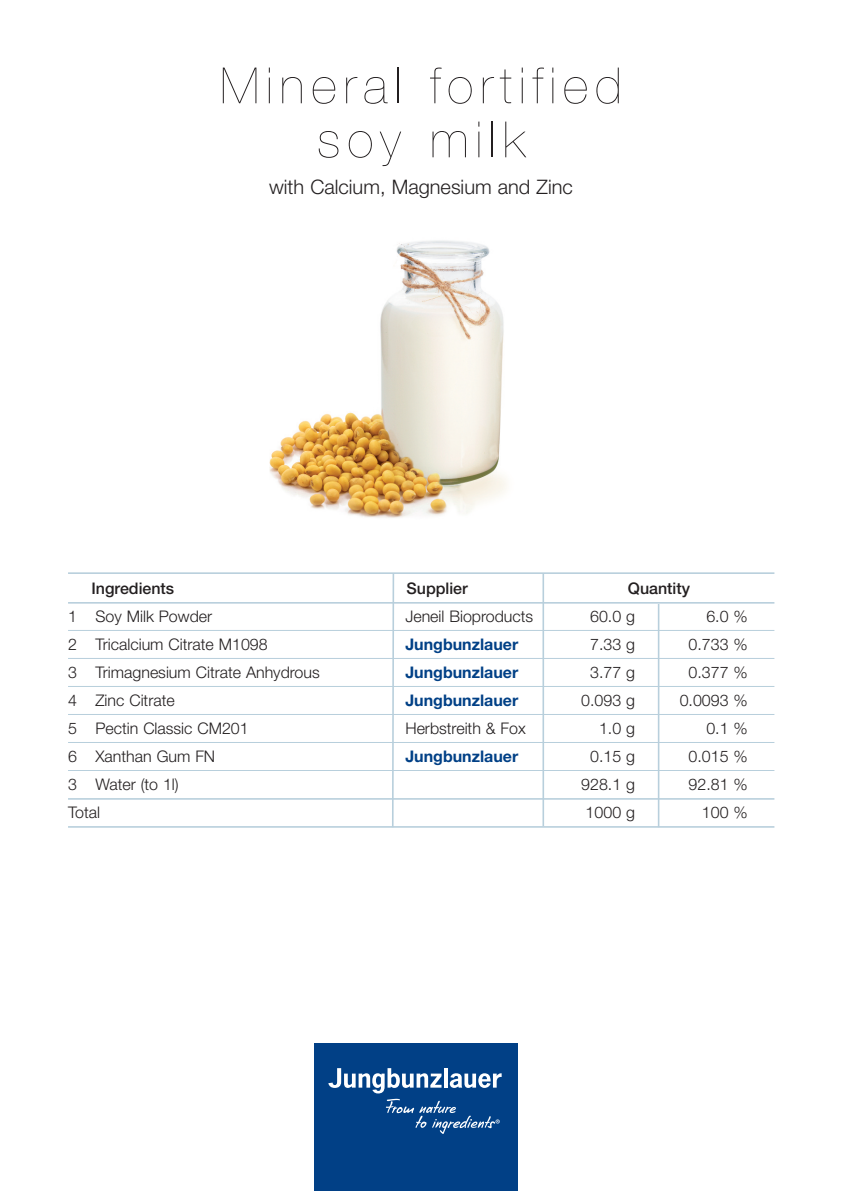
<style>
.page{position:relative;width:842px;height:1191px;background:#fff}
.page>*{position:absolute;margin:0;border:0;box-sizing:border-box;transform-origin:0 0}
.t1{font:200 50px/54px "Helvetica Neue";letter-spacing:.14em;color:#231f20;text-align:center}
.t2{font:300 20px "Helvetica Neue";color:#231f20}
.t3{font:300 16px "Helvetica Neue";color:#231f20}
.t4{font:700 16px "Helvetica Neue";color:#014086}
.t5{font:500 16px "Helvetica Neue";color:#231f20}
</style>
<div class="page">
<div style="left:314px;top:1043px;width:203px;height:148px;background:#014086"></div>
<svg style="left:328px;top:1068px;width:174px;height:66px"></svg>
<hr style="left:68px;top:572px;width:706px;height:2px;background:#b8cfdc">
<hr style="left:68px;top:602px;width:706px;height:1px;background:#b8cfdc">
<hr style="left:68px;top:630px;width:706px;height:1px;background:#b8cfdc">
<hr style="left:68px;top:658px;width:706px;height:1px;background:#b8cfdc">
<hr style="left:68px;top:686px;width:706px;height:1px;background:#b8cfdc">
<hr style="left:68px;top:714px;width:706px;height:1px;background:#b8cfdc">
<hr style="left:68px;top:742px;width:706px;height:1px;background:#b8cfdc">
<hr style="left:68px;top:770px;width:706px;height:1px;background:#b8cfdc">
<hr style="left:68px;top:798px;width:706px;height:1px;background:#b8cfdc">
<hr style="left:68px;top:826px;width:706px;height:1px;background:#b8cfdc">
<hr style="left:658px;top:604px;width:1px;height:223px;background:#b8cfdc">
<hr style="left:542px;top:573px;width:2px;height:253px;background:#b8cfdc">
<svg style="left:391px;top:572px;width:4px;height:256px"></svg>
<img style="left:269px;top:240px;width:238px;height:278px">
<h1 class="t1" style="left:220px;top:58px;width:403px">Mineral fortified soy milk</h1>
<p class="t2" style="left:269px;top:179px;width:305px">with Calcium, Magnesium and Zinc</p>
<p class="t5" style="left:92px;top:582px;width:84px">Ingredients</p>
<p class="t5" style="left:406px;top:582px;width:63px">Supplier</p>
<p class="t5" style="left:628px;top:582px;width:64px">Quantity</p>
<p class="t3" style="left:68px;top:610px;width:146px">1 Soy Milk Powder</p>
<p class="t3" style="left:405px;top:610px;width:129px">Jeneil Bioproducts</p>
<p class="t3" style="left:590px;top:610px;width:46px">60.0 g</p>
<p class="t3" style="left:706px;top:610px;width:43px">6.0 %</p>
<p class="t3" style="left:68px;top:638px;width:201px">2 Tricalcium Citrate M1098</p>
<p class="t4" style="left:405px;top:638px;width:114px">Jungbunzlauer</p>
<p class="t3" style="left:590px;top:638px;width:46px">7.33 g</p>
<p class="t3" style="left:688px;top:638px;width:61px">0.733 %</p>
<p class="t3" style="left:68px;top:666px;width:253px">3 Trimagnesium Citrate Anhydrous</p>
<p class="t4" style="left:405px;top:666px;width:114px">Jungbunzlauer</p>
<p class="t3" style="left:590px;top:666px;width:46px">3.77 g</p>
<p class="t3" style="left:688px;top:666px;width:61px">0.377 %</p>
<p class="t3" style="left:68px;top:694px;width:108px">4 Zinc Citrate</p>
<p class="t4" style="left:405px;top:694px;width:114px">Jungbunzlauer</p>
<p class="t3" style="left:581px;top:694px;width:55px">0.093 g</p>
<p class="t3" style="left:680px;top:694px;width:70px">0.0093 %</p>
<p class="t3" style="left:68px;top:722px;width:182px">5 Pectin Classic CM201</p>
<p class="t3" style="left:405px;top:722px;width:122px">Herbstreith &amp; Fox</p>
<p class="t3" style="left:599px;top:722px;width:38px">1.0 g</p>
<p class="t3" style="left:706px;top:722px;width:43px">0.1 %</p>
<p class="t3" style="left:68px;top:750px;width:149px">6 Xanthan Gum FN</p>
<p class="t4" style="left:405px;top:750px;width:114px">Jungbunzlauer</p>
<p class="t3" style="left:590px;top:750px;width:46px">0.15 g</p>
<p class="t3" style="left:688px;top:750px;width:61px">0.015 %</p>
<p class="t3" style="left:68px;top:778px;width:112px">3 Water (to 1l)</p>
<p class="t3" style="left:581px;top:778px;width:55px">928.1 g</p>
<p class="t3" style="left:688px;top:778px;width:61px">92.81 %</p>
<p class="t3" style="left:68px;top:806px;width:34px">Total</p>
<p class="t3" style="left:586px;top:806px;width:51px">1000 g</p>
<p class="t3" style="left:702px;top:806px;width:47px">100 %</p>
</div>
